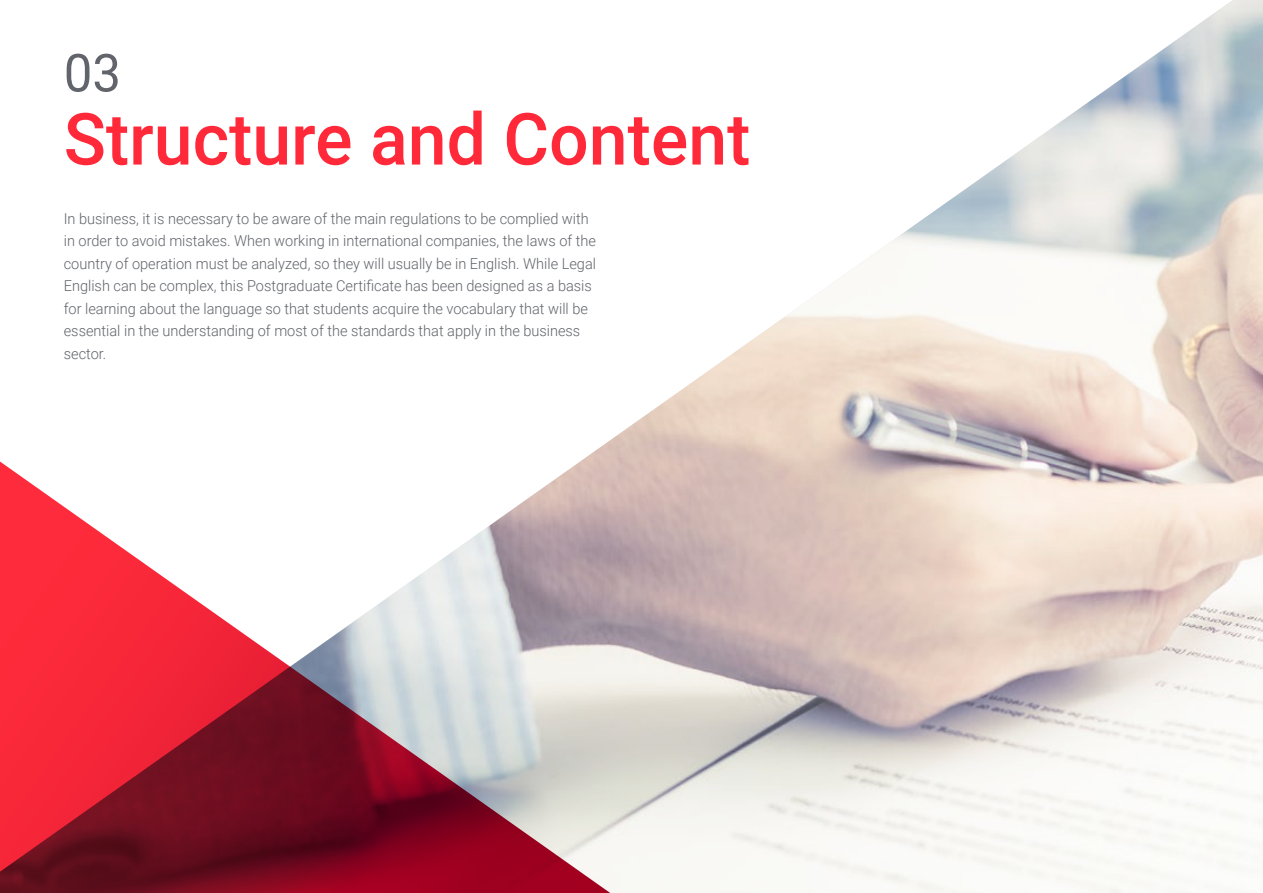
<style>
.page{position:relative;width:1263px;height:893px;background:#fff}
.page>*{position:absolute;margin:0;border:0;box-sizing:border-box;transform-origin:0 0}
.t1{font:500 72px "Roboto";color:#ff293a}
.t2{font:52.5px "Roboto";color:#61646a}
.t3{font:300 15px/22.5px "Roboto";color:#61646a}
</style>
<div class="page">
<img style="left:602px;top:0;width:661px;height:893px">
<svg style="left:0;top:446px;width:640px;height:447px"></svg>
<h2 class="t2" style="left:64px;top:36px;width:59px">03</h2>
<h1 class="t1" style="left:64px;top:89px;width:688px">Structure and Content</h1>
<p class="t3" style="left:64px;top:207px;width:534px">In business, it is necessary to be aware of the main regulations to be complied with in order to avoid mistakes. When working in international companies, the laws of the country of operation must be analyzed, so they will usually be in English. While Legal English can be complex, this Postgraduate Certificate has been designed as a basis for learning about the language so that students acquire the vocabulary that will be essential in the understanding of most of the standards that apply in the business sector.</p>
</div>
